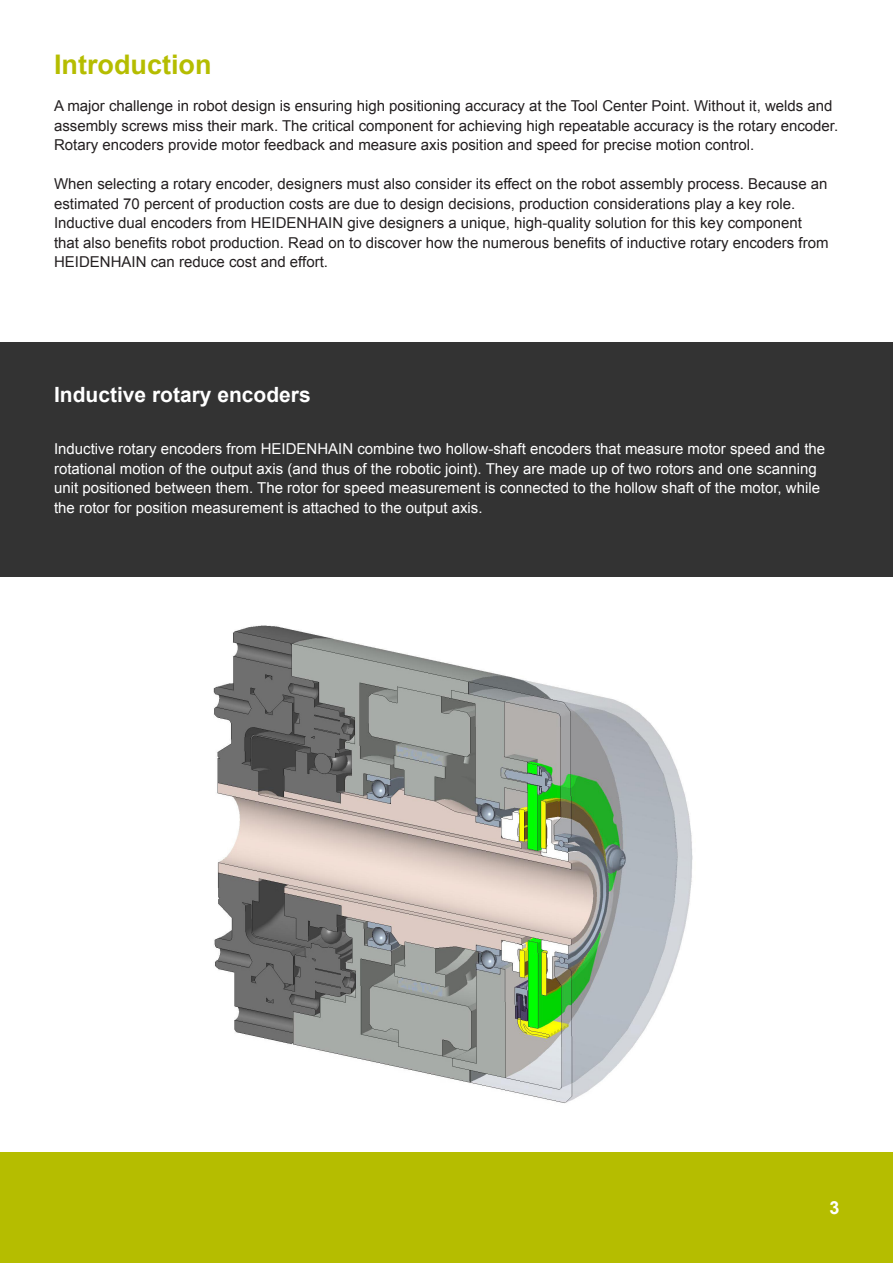
<style>
.page{position:relative;width:893px;height:1263px;background:#fff}
.page>*{position:absolute;margin:0;border:0;box-sizing:border-box;transform-origin:0 0}
.t1{font:700 27px "Arial";color:#b5bd00}
.t2{font:700 21px "Arial";color:#fff}
.t3{font:700 18px "Arial";color:#fff}
.t4{font:15px/19.5px "Arial";color:#231f20}
.t5{font:15px/19.5px "Arial";color:#fff}
</style>
<div class="page">
<div style="left:0;top:1152px;width:893px;height:111px;background:#b5bd00"></div>
<div style="left:0;top:342px;width:893px;height:234px;background:#333"></div>
<img style="left:213px;top:625px;width:480px;height:479px">
<p class="t1" style="left:54px;top:46px;width:159px">Introduction</p>
<p class="t4" style="left:54px;top:96px;width:786px">A major challenge in robot design is ensuring high positioning accuracy at the Tool Center Point. Without it, welds and assembly screws miss their mark. The critical component for achieving high repeatable accuracy is the rotary encoder.<br>Rotary encoders provide motor feedback and measure axis position and speed for precise motion control.</p>
<p class="t4" style="left:54px;top:174px;width:775px">When selecting a rotary encoder, designers must also consider its effect on the robot assembly process. Because an estimated 70 percent of production costs are due to design decisions, production considerations play a key role.</p>
<p class="t4" style="left:54px;top:213px;width:776px">Inductive dual encoders from HEIDENHAIN give designers a unique, high-quality solution for this key component that also benefits robot production. Read on to discover how the numerous benefits of inductive rotary encoders from<br>HEIDENHAIN can reduce cost and effort.</p>
<p class="t2" style="left:54px;top:381px;width:258px">Inductive rotary encoders</p>
<p class="t5" style="left:54px;top:439px;width:773px">Inductive rotary encoders from HEIDENHAIN combine two hollow-shaft encoders that measure motor speed and the rotational motion of the output axis (and thus of the robotic joint). They are made up of two rotors and one scanning unit positioned between them. The rotor for speed measurement is connected to the hollow shaft of the motor, while the rotor for position measurement is attached to the output axis.</p>
<p class="t3" style="left:829px;top:1196px;width:12px">3</p>
</div>
